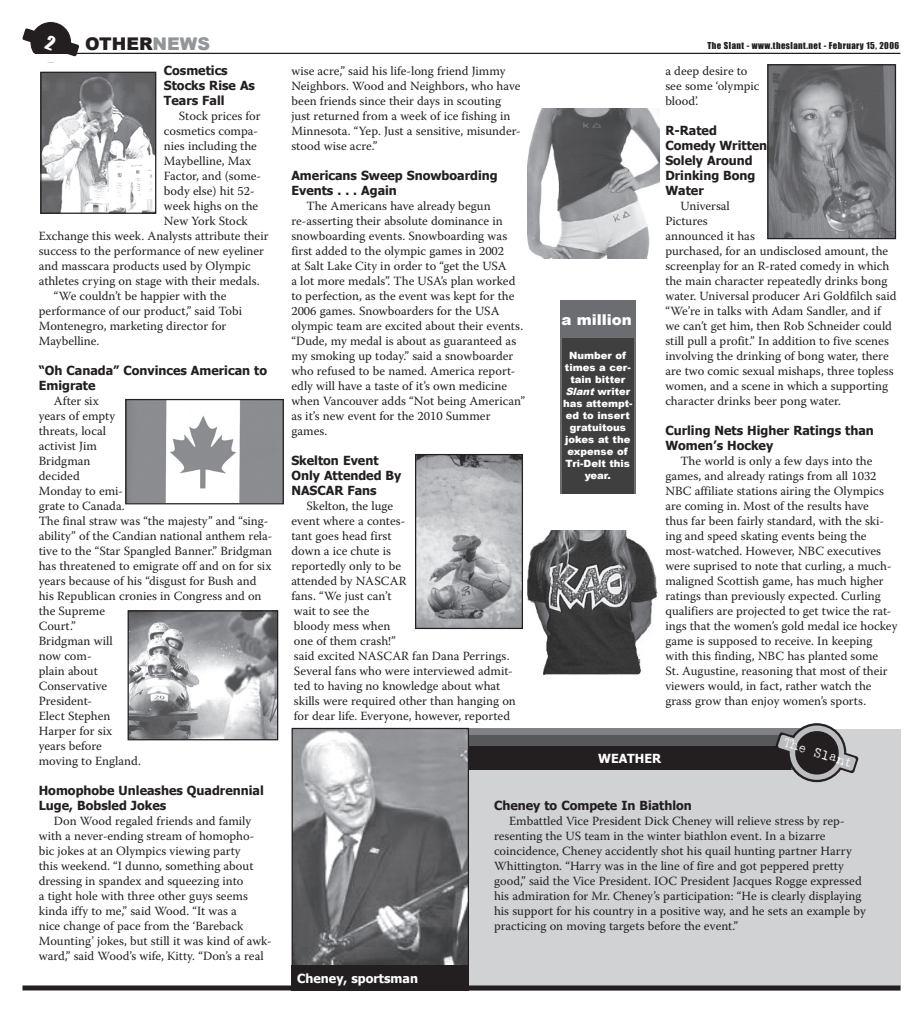
<style>
.page{position:relative;width:923px;height:1013px;background:#fff}
.page>*{position:absolute;margin:0;border:0;box-sizing:border-box;transform-origin:0 0}
.t1{font:900 17.5px "Arial";color:#231f20}
.t2{font:900 15px "Arial";color:#fff}
.t3{font:13.25px "Harting";color:#fff}
.t4{font:12.5px/15px "Warnock Pro";color:#231f20}
.t5{font:700 12.5px/15px "Tahoma";color:#231f20}
.t6{font:700 12.5px "Tahoma";color:#fff}
.t7{font:900 10px/12px "Arial";color:#fff;text-align:center}
.t8{font:8.75px "Impact";letter-spacing:.05em;color:#231f20}
.s1{color:#939598}
.s2{font-style:italic}
</style>
<div class="page">
<img style="left:527px;top:109px;width:132px;height:149px">
<div style="left:31px;top:23px;width:40px;height:39px;background:#231f20;border-radius:50%"></div>
<div style="left:31px;top:23px;width:40px;height:39px;border:1px solid #231f20;border-radius:50%"></div>
<div style="left:32px;top:24px;width:37px;height:37px;background:#231f20;border-radius:50%"></div>
<div style="left:32px;top:54px;width:35px;height:8px;background:#fff"></div>
<div style="left:469px;top:729px;width:431px;height:261px;background:#d1d2d4"></div>
<div style="left:22px;top:985px;width:878px;height:5px;background:#231f20"></div>
<img style="left:527px;top:530px;width:131px;height:145px">
<div style="left:560px;top:300px;width:75px;height:194px;background:#6c6d70"></div>
<div style="left:562px;top:338px;width:71px;height:156px;background:#3f3f40"></div>
<div style="left:469px;top:728px;width:355px;height:25px;background:#808285"></div>
<div style="left:469px;top:735px;width:342px;height:34px;background:#57585a"></div>
<div style="left:469px;top:746px;width:321px;height:24px;background:#231f20"></div>
<img style="left:293px;top:730px;width:174px;height:235px">
<div style="left:291px;top:728px;width:178px;height:241px;border:1px solid #231f20"></div>
<img style="left:42px;top:74px;width:112px;height:138px">
<div style="left:40px;top:72px;width:116px;height:142px;border:1px solid #231f20"></div>
<div style="left:291px;top:965px;width:178px;height:25px;background:#231f20"></div>
<svg style="left:787px;top:723px;width:58px;height:58px"></svg>
<svg style="left:789px;top:725px;width:55px;height:54px"></svg>
<svg style="left:775px;top:732px;width:83px;height:41px"></svg>
<div style="left:795px;top:731px;width:43px;height:43px;background:#231f20;border-radius:50%"></div>
<hr style="left:34px;top:53px;width:866px;height:1px;background:#231f20">
<img style="left:417px;top:456px;width:104px;height:171px">
<div style="left:415px;top:454px;width:108px;height:175px;border:1px solid #231f20"></div>
<img style="left:130px;top:612px;width:146px;height:126px">
<div style="left:128px;top:610px;width:150px;height:130px;border:1px solid #231f20"></div>
<img style="left:769px;top:66px;width:125px;height:171px">
<div style="left:767px;top:64px;width:129px;height:175px;border:1px solid #231f20"></div>
<img style="left:127px;top:401px;width:155px;height:101px">
<div style="left:125px;top:399px;width:159px;height:105px;border:1px solid #231f20"></div>
<svg style="left:23px;top:28px;width:56px;height:28px"></svg>
<h1 class="t1" style="left:85px;top:34px;width:126px">OTHER<span class="s1">NEWS</span></h1>
<p class="t8" style="left:707px;top:40px;width:193px">The Slant - www.theslant.net - February 15, 2006</p>
<p class="t5" style="left:164px;top:63px;width:93px">Cosmetics<br>Stocks Rise As<br>Tears Fall</p>
<p class="t4" style="left:179px;top:108px;width:83px">Stock prices for</p>
<p class="t4" style="left:164px;top:123px;width:96px">cosmetics compa-</p>
<p class="t4" style="left:164px;top:138px;width:95px">nies including the</p>
<p class="t4" style="left:164px;top:153px;width:89px">Maybelline, Max</p>
<p class="t4" style="left:164px;top:168px;width:99px">Factor, and (some-</p>
<p class="t4" style="left:164px;top:183px;width:92px">body else) hit 52-</p>
<p class="t4" style="left:164px;top:198px;width:96px">week highs on the</p>
<p class="t4" style="left:164px;top:213px;width:86px">New York Stock</p>
<p class="t4" style="left:39px;top:228px;width:231px">Exchange this week. Analysts attribute their</p>
<p class="t4" style="left:39px;top:243px;width:227px">success to the performance of new eyeliner</p>
<p class="t4" style="left:39px;top:258px;width:213px">and masscara products used by Olympic</p>
<p class="t4" style="left:39px;top:273px;width:222px">athletes crying on stage with their medals.</p>
<p class="t4" style="left:54px;top:288px;width:174px">“We couldn’t be happier with the</p>
<p class="t4" style="left:39px;top:303px;width:205px">performance of our product,” said Tobi</p>
<p class="t4" style="left:39px;top:318px;width:189px">Montenegro, marketing director for</p>
<p class="t4" style="left:39px;top:333px;width:62px">Maybelline.</p>
<p class="t5" style="left:39px;top:363px;width:230px">“Oh Canada” Convinces American to<br>Emigrate</p>
<p class="t4" style="left:39px;top:393px;width:235px;text-indent:15px">After six<br>years of empty<br>threats, local<br>activist Jim<br>Bridgman<br>decided<br>Monday to emi-<br>grate to Canada.<br>The final straw was “the majesty” and “sing&shy;ability” of the Candian national anthem rela&shy;tive to the “Star Spangled Banner.” Bridgman has threatened to emigrate off and on for six years because of his “disgust for Bush and his Republican cronies in Congress and on the Supreme<br>Court.”<br>Bridgman will<br>now com-<br>plain about<br>Conservative<br>President-<br>Elect Stephen<br>Harper for six<br>years before<br>moving to England.</p>
<p class="t5" style="left:39px;top:783px;width:226px">Homophobe Unleashes Quadrennial<br>Luge, Bobsled Jokes</p>
<p class="t4" style="left:39px;top:813px;width:234px;text-indent:15px">Don Wood regaled friends and family with a never-ending stream of homopho&shy;bic jokes at an Olympics viewing party<br>this weekend. “I dunno, something about dressing in spandex and squeezing into<br>a tight hole with three other guys seems kinda iffy to me,” said Wood. “It was a<br>nice change of pace from the ‘Bareback Mounting’ jokes, but still it was kind of awk&shy;ward,” said Wood’s wife, Kitty. “Don’s a real</p>
<p class="t4" style="left:291px;top:63px;width:231px">wise acre,” said his life-long friend Jimmy Neighbors. Wood and Neighbors, who have been friends since their days in scouting just returned from a week of ice fishing in Minnesota. “Yep. Just a sensitive, misunder&shy;stood wise acre.”</p>
<p class="t5" style="left:291px;top:168px;width:208px">Americans Sweep Snowboarding<br>Events . . . Again</p>
<p class="t4" style="left:291px;top:198px;width:235px;text-indent:15px">The Americans have already begun re-asserting their absolute dominance in snowboarding events. Snowboarding was first added to the olympic games in 2002<br>at Salt Lake City in order to “get the USA<br>a lot more medals”. The USA’s plan worked to perfection, as the event was kept for the 2006 games. Snowboarders for the USA olympic team are excited about their events. “Dude, my medal is about as guaranteed as my smoking up today.” said a snowboarder who refused to be named. America report&shy;edly will have a taste of it’s own medicine when Vancouver adds “Not being American” as it’s new event for the 2010 Summer games.</p>
<p class="t5" style="left:291px;top:453px;width:111px">Skelton Event<br>Only Attended By<br>NASCAR Fans</p>
<p class="t4" style="left:291px;top:498px;width:226px;text-indent:15px">Skelton, the luge<br>event where a contes-<br>tant goes head first<br>down a ice chute is<br>reportedly only to be<br>attended by NASCAR<br>fans. “We just can’t<br>wait to see the<br>bloody mess when<br>one of them crash!”<br>said excited NASCAR fan Dana Perrings.<br>Several fans who were interviewed admit&shy;ted to having no knowledge about what skills were required other than hanging on for dear life. Everyone, however, reported</p>
<p class="t2" style="left:561px;top:311px;width:72px">a million</p>
<p class="t7" style="left:563px;top:350px;width:71px">Number of times a cer&shy;tain bitter<br><span class="s2">Slant</span> writer has attempt&shy;ed to insert gratuitous jokes at the expense of<br>Tri-Delt this year.</p>
<p class="t4" style="left:665px;top:63px;width:96px">a deep desire to see some ‘olympic blood’.</p>
<p class="t5" style="left:665px;top:123px;width:103px">R-Rated<br>Comedy Written<br>Solely Around<br>Drinking Bong<br>Water</p>
<p class="t4" style="left:665px;top:198px;width:233px;text-indent:15px">Universal<br>Pictures<br>announced it has<br>purchased, for an undisclosed amount, the screenplay for an R-rated comedy in which the main character repeatedly drinks bong water. Universal producer Ari Goldfilch said “We’re in talks with Adam Sandler, and if we can’t get him, then Rob Schneider could still pull a profit.” In addition to five scenes involving the drinking of bong water, there are two comic sexual mishaps, three topless women, and a scene in which a supporting character drinks beer pong water.</p>
<p class="t5" style="left:665px;top:423px;width:210px">Curling Nets Higher Ratings than<br>Women’s Hockey</p>
<p class="t4" style="left:665px;top:453px;width:234px;text-indent:15px">The world is only a few days into the games, and already ratings from all 1032<br>NBC affiliate stations airing the Olympics are coming in. Most of the results have<br>thus far been fairly standard, with the ski&shy;ing and speed skating events being the most-watched. However, NBC executives were suprised to note that curling, a much&shy;maligned Scottish game, has much higher ratings than previously expected. Curling qualifiers are projected to get twice the rat&shy;ings that the women’s gold medal ice hockey game is supposed to receive. In keeping with this finding, NBC has planted some<br>St. Augustine, reasoning that most of their viewers would, in fact, rather watch the grass grow than enjoy women’s sports.</p>
<p class="t6" style="left:598px;top:750px;width:65px">WEATHER</p>
<p class="t3" style="left:785px;top:736px;width:73px;rotate:18deg">The Slant</p>
<p class="t6" style="left:297px;top:970px;width:122px">Cheney, sportsman</p>
<p class="t5" style="left:494px;top:798px;width:199px">Cheney to Compete In Biathlon</p>
<p class="t4" style="left:494px;top:813px;width:373px;text-indent:15px">Embattled Vice President Dick Cheney will relieve stress by rep&shy;resenting the US team in the winter biathlon event. In a bizarre coincidence, Cheney accidently shot his quail hunting partner Harry Whittington. “Harry was in the line of fire and got peppered pretty good,” said the Vice President. IOC President Jacques Rogge expressed his admiration for Mr. Cheney’s participation: “He is clearly displaying his support for his country in a positive way, and he sets an example by practicing on moving targets before the event.”</p>
</div>
